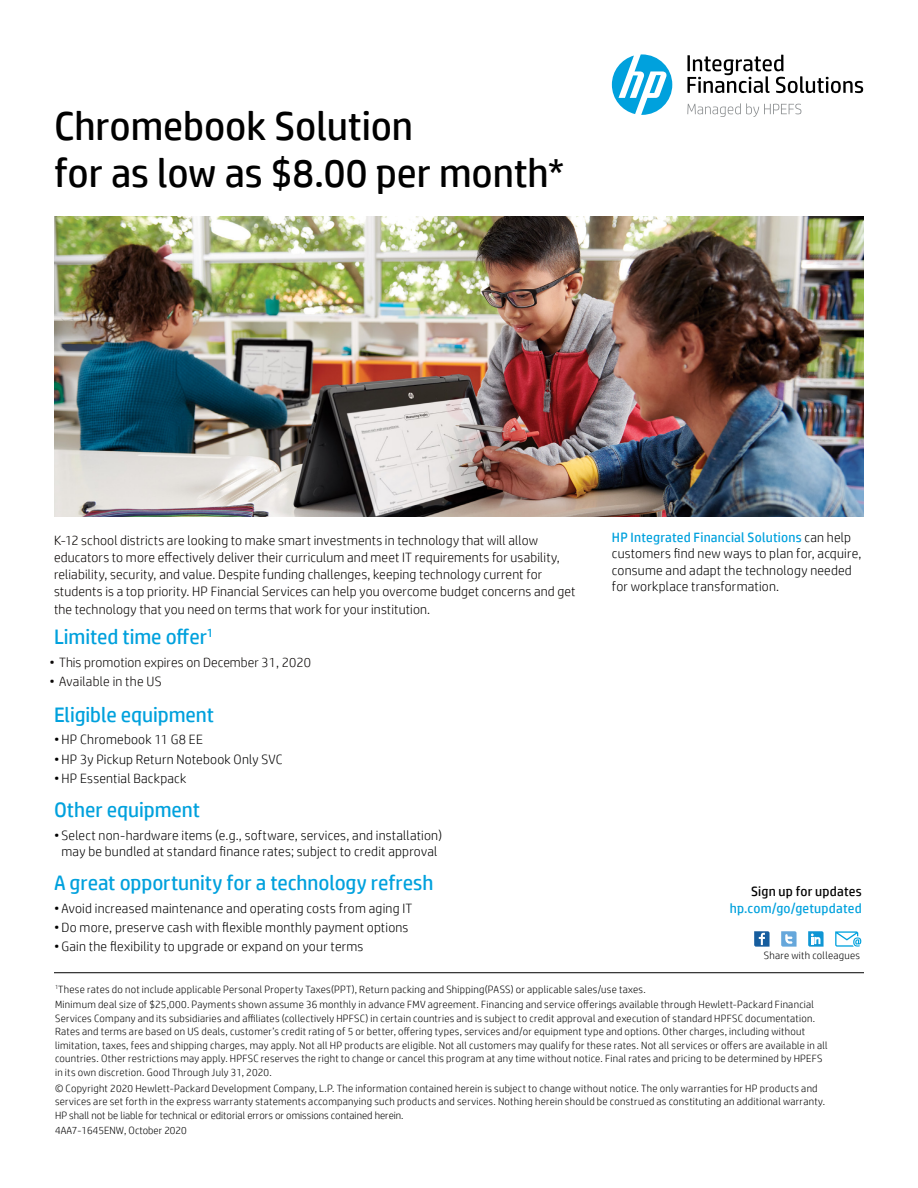
<style>
.page{position:relative;width:918px;height:1188px;background:#fff}
.page>*{position:absolute;margin:0;border:0;box-sizing:border-box;transform-origin:0 0}
.t1{font:40.5px/47.4px "HP Simplified";letter-spacing:-.005em;color:#000}
.t2{font:21px "HP Simplified";letter-spacing:-.005em;color:#00a1dd}
.t3{font:300 13.5px/16.5px "HP Simplified";letter-spacing:.015em;color:#000;text-align:center}
.t4{font:300 13.5px/17.2px "HP Simplified";letter-spacing:.01em;color:#070301}
.t5{font:300 13.5px "HP Simplified";color:#0a0706}
.t6{font:13.5px "HP Simplified";letter-spacing:.015em;color:#00a1dd}
.t7{font:13.5px "HP Simplified";letter-spacing:.015em;color:#000}
.t8{font:300 10.5px/13.5px "HP Simplified";letter-spacing:.025em;color:#000}
.t9{font:300 10.5px "HP Simplified";color:#000}
.s1{font-weight:400;color:#00a1dd}
</style>
<div class="page">
<svg style="left:687px;top:55px;width:176px;height:38px"></svg>
<svg style="left:687px;top:103px;width:114px;height:14px"></svg>
<svg style="left:612px;top:54px;width:60px;height:61px"></svg>
<hr style="left:54px;top:972px;width:810px;height:1px;background:#000">
<svg style="left:754px;top:931px;width:16px;height:16px"></svg>
<svg style="left:781px;top:931px;width:16px;height:16px"></svg>
<svg style="left:808px;top:931px;width:16px;height:16px"></svg>
<svg style="left:835px;top:931px;width:26px;height:16px"></svg>
<img style="left:54px;top:216px;width:810px;height:300px">
<h1 class="t1" style="left:54px;top:101px;width:512px">Chromebook Solution<br>for as low as $8.00 per month*</h1>
<p class="t4" style="left:54px;top:531px;width:523px">K-12 school districts are looking to make smart investments in technology that will allow educators to more effectively deliver their curriculum and meet IT requirements for usability, reliability, security, and value. Despite funding challenges, keeping technology current for students is a top priority. HP Financial Services can help you overcome budget concerns and get the technology that you need on terms that work for your institution.</p>
<h2 class="t2" style="left:54px;top:625px;width:161px">Limited time offer<sup>1</sup></h2>
<p class="t5" style="left:49px;top:655px;width:263px">• This promotion expires on December 31, 2020</p>
<p class="t5" style="left:49px;top:674px;width:114px">• Available in the US</p>
<h2 class="t2" style="left:54px;top:702px;width:162px">Eligible equipment</h2>
<p class="t3" style="left:54px;top:731px;width:150px">• HP Chromebook 11 G8 EE</p>
<p class="t3" style="left:54px;top:751px;width:230px">• HP 3y Pickup Return Notebook Only SVC</p>
<p class="t3" style="left:54px;top:770px;width:134px">• HP Essential Backpack</p>
<h2 class="t2" style="left:54px;top:797px;width:148px">Other equipment</h2>
<p class="t3" style="left:54px;top:826px;width:390px">• Select non-hardware items (e.g., software, services, and installation) may be bundled at standard finance rates; subject to credit approval</p>
<h2 class="t2" style="left:54px;top:871px;width:381px">A great opportunity for a technology refresh</h2>
<p class="t3" style="left:54px;top:900px;width:360px">• Avoid increased maintenance and operating costs from aging IT</p>
<p class="t3" style="left:54px;top:919px;width:356px">• Do more, preserve cash with flexible monthly payment options</p>
<p class="t3" style="left:54px;top:938px;width:311px">• Gain the flexibility to upgrade or expand on your terms</p>
<p class="t3" style="left:612px;top:529px;width:251px;text-align:left"><span class="s1">HP Integrated Financial Solutions</span> can help customers find new ways to plan for, acquire, consume and adapt the technology needed for workplace transformation.</p>
<p class="t7" style="left:751px;top:884px;width:112px">Sign up for updates</p>
<p class="t6" style="left:730px;top:901px;width:134px">hp.com/go/getupdated</p>
<p class="t8" style="left:764px;top:949px;width:98px">Share with colleagues</p>
<p class="t8" style="left:55px;top:981px;width:760px;line-height:15.8px"><sup>1</sup>These rates do not include applicable Personal Property Taxes(PPT), Return packing and Shipping(PASS) or applicable sales/use taxes.<br>Minimum deal size of $25,000. Payments shown assume 36 monthly in advance FMV agreement. Financing and service offerings available through Hewlett-Packard Financial</p>
<p class="t8" style="left:55px;top:1011px;width:774px">Services Company and its subsidiaries and affiliates (collectively HPFSC) in certain countries and is subject to credit approval and execution of standard HPFSC documentation.<br>Rates and terms are based on US deals, customer’s credit rating of 5 or better, offering types, services and/or equipment type and options. Other charges, including without limitation, taxes, fees and shipping charges, may apply. Not all HP products are eligible. Not all customers may qualify for these rates. Not all services or offers are available in all countries. Other restrictions may apply. HPFSC reserves the right to change or cancel this program at any time without notice. Final rates and pricing to be determined by HPEFS in its own discretion. Good Through July 31, 2020.</p>
<p class="t8" style="left:55px;top:1081px;width:772px">© Copyright 2020 Hewlett-Packard Development Company, L.P. The information contained herein is subject to change without notice. The only warranties for HP products and services are set forth in the express warranty statements accompanying such products and services. Nothing herein should be construed as constituting an additional warranty.<br>HP shall not be liable for technical or editorial errors or omissions contained herein.</p>
<p class="t9" style="left:55px;top:1125px;width:133px">4AA7-1645ENW, October 2020</p>
</div>
